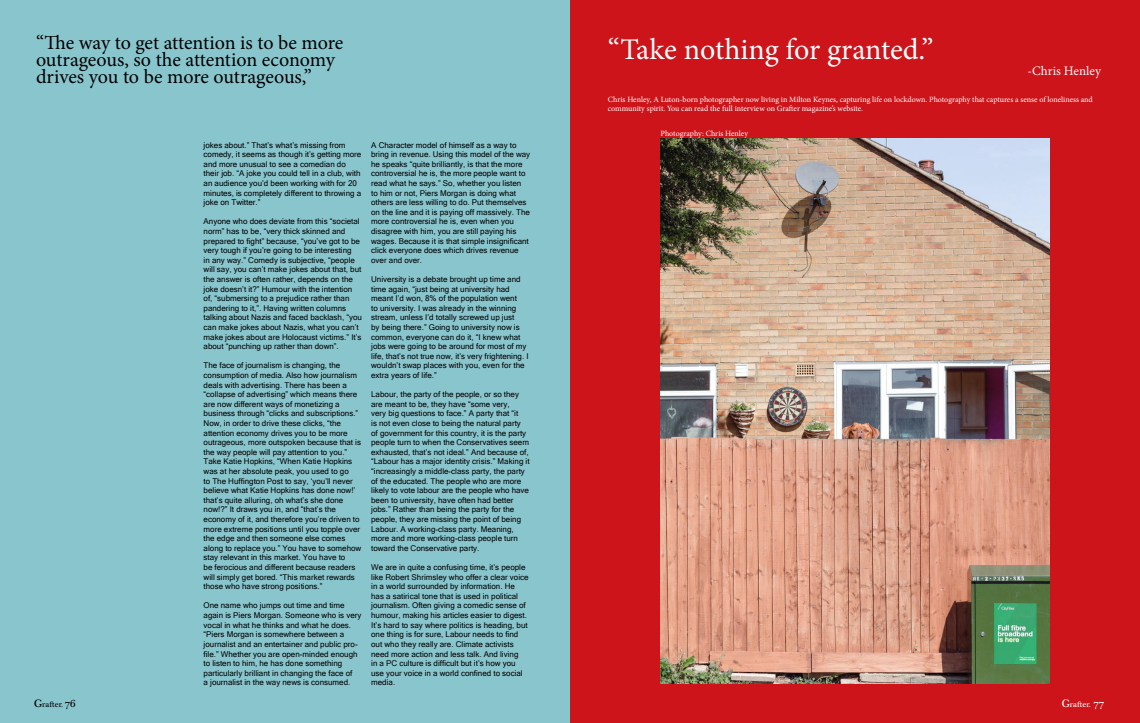
<style>
.page{position:relative;width:1140px;height:723px;background:#fff}
.page>*{position:absolute;margin:0;border:0;box-sizing:border-box;transform-origin:0 0}
.t1{font:30px "Minion Pro";letter-spacing:-.005em;color:#fff}
.t2{font:20px/17px "Minion Pro";letter-spacing:-.005em;color:#000}
.t3{font:13px "Minion Pro";color:#fff}
.t4{font:8px/9.6px "Microsoft Sans Serif";color:#000}
.t5{font:8px/9.6px "Minion Pro";letter-spacing:-.005em;color:#fff}
.t6{font:8px "Plantagenet Cherokee";color:#000}
.t7{font:8px "Plantagenet Cherokee";color:#fff}
.s1{font-size:11px}
</style>
<div class="page">
<div style="left:0;top:0;width:570px;height:723px;background:#89c5cd"></div>
<div style="left:570px;top:0;width:570px;height:723px;background:#cd141a"></div>
<img style="left:660px;top:139px;width:389px;height:544px">
<h2 class="t2" style="left:36px;top:34px;width:309px">“The way to get attention is to be more outrageous, so the attention economy drives you to be more outrageous,”</h2>
<h1 class="t1" style="left:608px;top:30px;width:327px">“Take nothing for granted.”</h1>
<h3 class="t3" style="left:1027px;top:62px;width:75px">-Chris Henley</h3>
<p class="t5" style="left:608px;top:94px;width:486px">Chris Henley, A Luton-born photographer now living in Milton Keynes, capturing life on lockdown. Photography that captures a sense of loneliness and community spirit. You can read the full interview on Grafter magazine’s website.</p>
<p class="t5" style="left:660px;top:129px;width:89px">Photography: Chris Henley</p>
<p class="t4" style="left:204px;top:140px;width:159px">jokes about.” That’s what’s missing from comedy, it seems as though it’s getting more and more unusual to see a comedian do their job. “A joke you could tell in a club, with an audience you’d been working with for 20 minutes, is completely different to throwing a joke on Twitter.”</p>
<p class="t4" style="left:204px;top:217px;width:160px">Anyone who does deviate from this “societal norm” has to be, “very thick skinned and prepared to fight” because, “you’ve got to be very tough if you’re going to be interesting<br>in any way.” Comedy is subjective, “people will say, you can’t make jokes about that, but the answer is often rather, depends on the joke doesn’t it?” Humour with the intention of, “submersing to a prejudice rather than pandering to it,”. Having written columns talking about Nazis and faced backlash, “you can make jokes about Nazis, what you can’t make jokes about are Holocaust victims.” It’s about “punching up rather than down”.</p>
<p class="t4" style="left:204px;top:361px;width:159px">The face of journalism is changing, the consumption of media. Also how journalism deals with advertising. There has been a “collapse of advertising” which means there are now different ways of monetizing a business through “clicks and subscriptions.” Now, in order to drive these clicks, “the attention economy drives you to be more outrageous, more outspoken because that is the way people will pay attention to you.” Take Katie Hopkins, “When Katie Hopkins was at her absolute peak, you used to go<br>to The Huffington Post to say, ‘you’ll never believe what Katie Hopkins has done now!’ that’s quite alluring, oh what’s she done now!?” It draws you in, and “that’s the economy of it, and therefore you’re driven to more extreme positions until you topple over the edge and then someone else comes along to replace you.” You have to somehow stay relevant in this market. You have to<br>be ferocious and different because readers will simply get bored. “This market rewards those who have strong positions.”</p>
<p class="t4" style="left:204px;top:601px;width:159px">One name who jumps out time and time again is Piers Morgan. Someone who is very vocal in what he thinks and what he does. “Piers Morgan is somewhere between a journalist and an entertainer and public pro&shy;file.” Whether you are open-minded enough to listen to him, he has done something particularly brilliant in changing the face of<br>a journalist in the way news is consumed.</p>
<p class="t4" style="left:371px;top:140px;width:161px">A Character model of himself as a way to bring in revenue. Using this model of the way he speaks “quite brilliantly, is that the more controversial he is, the more people want to read what he says.” So, whether you listen<br>to him or not, Piers Morgan is doing what others are less willing to do. Put themselves on the line and it is paying off massively. The more controversial he is, even when you disagree with him, you are still paying his wages. Because it is that simple insignificant click everyone does which drives revenue over and over.</p>
<p class="t4" style="left:371px;top:274px;width:159px">University is a debate brought up time and time again, “just being at university had meant I’d won, 8% of the population went<br>to university. I was already in the winning stream, unless I’d totally screwed up just<br>by being there.” Going to university now is common, everyone can do it, “I knew what jobs were going to be around for most of my life, that’s not true now, it’s very frightening. I wouldn’t swap places with you, even for the extra years of life.”</p>
<p class="t4" style="left:371px;top:390px;width:160px">Labour, the party of the people, or so they are meant to be, they have “some very,<br>very big questions to face.” A party that “it<br>is not even close to being the natural party of government for this country, it is the party people turn to when the Conservatives seem exhausted, that’s not ideal.” And because of, “Labour has a major identity crisis.” Making it “increasingly a middle-class party, the party of the educated. The people who are more likely to vote labour are the people who have been to university, have often had better jobs.” Rather than being the party for the people, they are missing the point of being Labour. A working-class party. Meaning, more and more working-class people turn toward the Conservative party.</p>
<p class="t4" style="left:371px;top:562px;width:159px">We are in quite a confusing time, it’s people like Robert Shrimsley who offer a clear voice in a world surrounded by information. He has a satirical tone that is used in political journalism. Often giving a comedic sense of humour, making his articles easier to digest.<br>It’s hard to say where politics is heading, but one thing is for sure, Labour needs to find out who they really are. Climate activists need more action and less talk. And living<br>in a PC culture is difficult but it’s how you use your voice in a world confined to social media.</p>
<p class="t6" style="left:34px;top:699px;width:43px"><span class="s1">G</span>rafter. <span class="s1">76</span></p>
<p class="t7" style="left:1061px;top:699px;width:44px"><span class="s1">G</span>rafter. <span class="s1">77</span></p>
</div>
